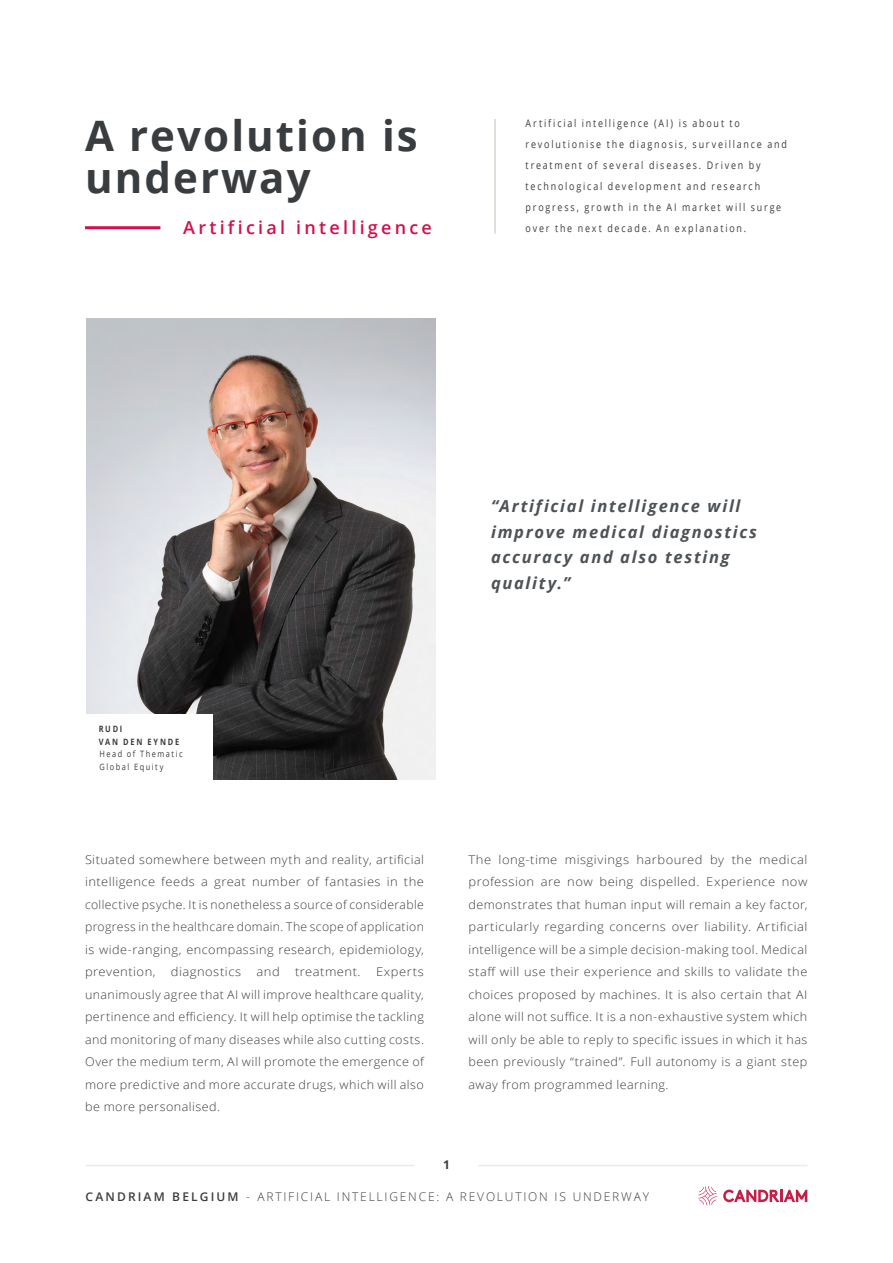
<style>
.page{position:relative;width:893px;height:1263px;background:#fff}
.page>*{position:absolute;margin:0;border:0;box-sizing:border-box;transform-origin:0 0}
.t1{font:700 42px/42px "Open Sans";letter-spacing:.05em;color:#3a3d40}
.t2{font:600 18px "Open Sans";letter-spacing:.18em;color:#d3104a}
.t3{font:italic 700 16.5px/25.5px "Open Sans";letter-spacing:.105em;color:#4d5257}
.t4{font:300 12px/22.5px "Open Sans";letter-spacing:.035em;color:#3a3d40;text-align:justify;scale:1.08 1}
.t5{font:300 12px/22.5px "Open Sans";letter-spacing:.035em;color:#3a3d40;text-align:justify;scale:1.05 1}
.t6{font:300 12px "Open Sans";letter-spacing:.15em;color:#3a3d40}
.t7{font:700 12px "Open Sans";color:#3a3d40}
.t8{font:10.5px/21px "Open Sans";letter-spacing:.2em;color:#3a3d40;scale:.85 1}
.t9{font:8.7px/12.5px "Open Sans";letter-spacing:.205em;color:#3a3d40;scale:.85 1}
.t10{font:700 8.7px/12.5px "Open Sans";letter-spacing:.24em;color:#3a3d40;scale:.85 1}
.s1{font-weight:600}
</style>
<div class="page">
<svg style="left:698px;top:1186px;width:19px;height:19px"></svg>
<svg style="left:723px;top:1189px;width:84px;height:13px"></svg>
<hr style="left:86px;top:1165px;width:329px;height:1px;background:#edeae7">
<hr style="left:478px;top:1165px;width:329px;height:1px;background:#edeae7">
<hr style="left:85px;top:226px;width:75px;height:3px;background:#d3104a">
<hr style="left:494px;top:119px;width:2px;height:115px;background:#d9d5ce">
<img style="left:86px;top:318px;width:350px;height:461px">
<div style="left:85px;top:714px;width:128px;height:70px;background:#fff"></div>
<h1 class="t1" style="left:85px;top:114px;width:334px">A revolution is underway</h1>
<h2 class="t2" style="left:183px;top:215px;width:250px">Artificial intelligence</h2>
<p class="t8" style="left:526px;top:113px;width:309px">Artificial intelligence (AI) is about to revolutionise the diagnosis, surveillance and treatment of several diseases. Driven by technological development and research progress, growth in the AI market will surge over the next decade. An explanation.</p>
<h3 class="t3" style="left:491px;top:493px;width:268px">“Artificial intelligence will improve medical diagnostics accuracy and also testing quality.”</h3>
<p class="t10" style="left:99px;top:722px;width:96px">RUDI<br>VAN DEN EYNDE</p>
<p class="t9" style="left:99px;top:747px;width:100px">Head of Thematic<br>Global Equity</p>
<p class="t5" style="left:85px;top:848px;width:324px">Situated somewhere between myth and reality, artificial intelligence feeds a great number of fantasies in the collective psyche. It is nonetheless a source of considerable progress in the healthcare domain. The scope of application is wide-ranging, encompassing research, epidemiology, prevention,</p>
<p class="t4" style="left:171px;top:960px;width:67px">diagnostics</p>
<p class="t4" style="left:257px;top:960px;width:23px">and</p>
<p class="t4" style="left:295px;top:960px;width:62px">treatment.</p>
<p class="t4" style="left:85px;top:960px;width:315px;text-indent:291px">Experts unanimously agree that AI will improve healthcare quality, pertinence and efficiency. It will help optimise the tackling and monitoring of many diseases while also cutting costs.<br>Over the medium term, AI will promote the emergence of more predictive and more accurate drugs, which will also be more personalised.</p>
<p class="t7" style="left:443px;top:1156px;width:8px">1</p>
<p class="t4" style="left:468px;top:848px;width:315px">The long-time misgivings harboured by the medical profession are now being dispelled. Experience now demonstrates that human input will remain a key factor, particularly regarding concerns over liability. Artificial intelligence will be a simple decision-making tool. Medical staff will use their experience and skills to validate the choices proposed by machines. It is also certain that AI alone will not suffice. It is a non-exhaustive system which will only be able to reply to specific issues in which it has been previously “trained”. Full autonomy is a giant step away from programmed learning.</p>
<p class="t6" style="left:86px;top:1189px;width:565px"><span class="s1">CANDRIAM BELGIUM</span> - ARTIFICIAL INTELLIGENCE: A REVOLUTION IS UNDERWAY</p>
</div>
